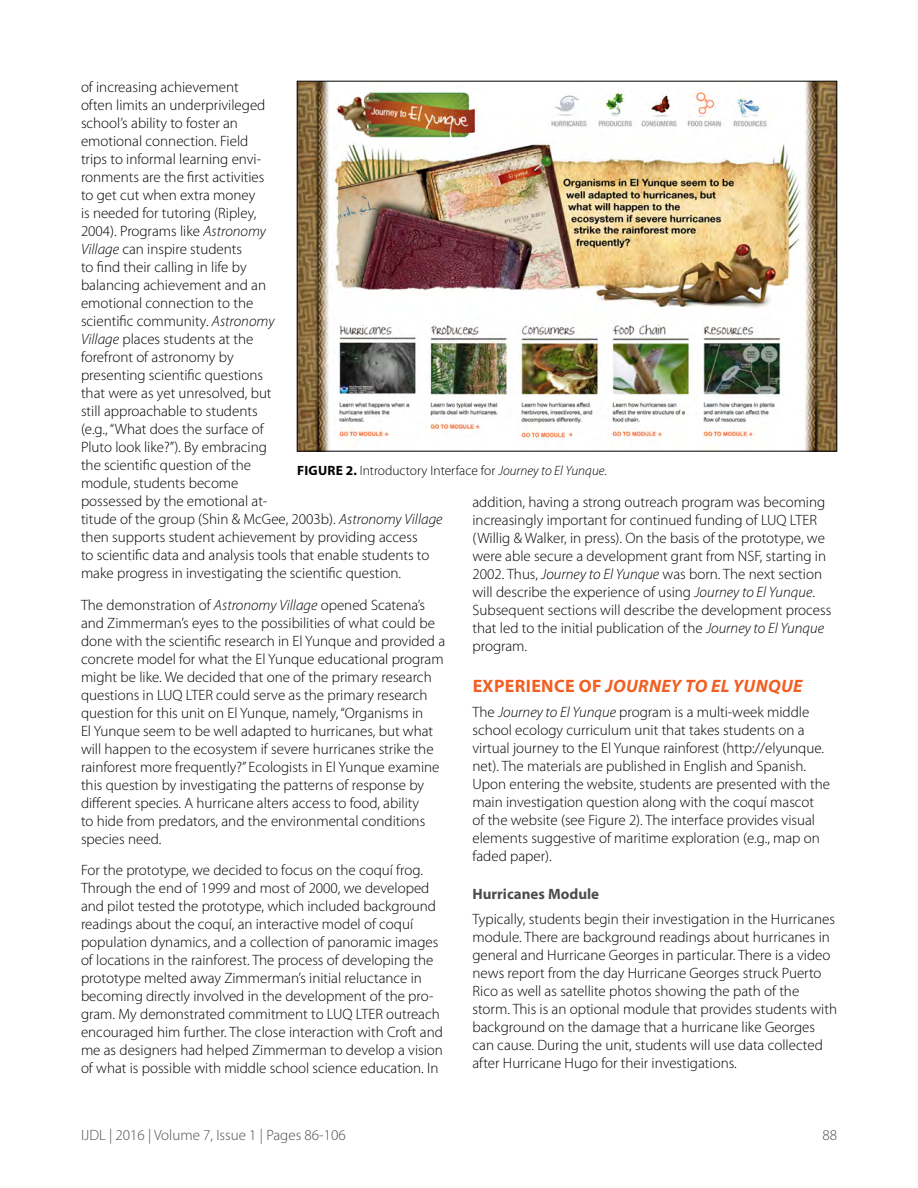
<style>
.page{position:relative;width:918px;height:1188px;background:#fff}
.page>*{position:absolute;margin:0;border:0;box-sizing:border-box;transform-origin:0 0}
.t1{font:italic 700 18px "Myriad Pro";letter-spacing:.02em;color:#f15f22}
.t2{font:300 15px/18px "Myriad Pro";color:#000}
.t3{font:300 15px "Myriad Pro";color:#4d4d4f}
.t4{font:700 15px "Myriad Pro";color:#4d4d4f}
.t5{font:300 13.5px "Myriad Pro";color:#000}
.s1{font-style:italic}
.s2{font-weight:700}
.s3{font-style:normal}
</style>
<div class="page">
<img style="left:299px;top:83px;width:536px;height:366px">
<p class="t2" style="left:81px;top:79px;width:363px">of increasing achievement<br>often limits an underprivileged<br>school’s ability to foster an<br>emotional connection. Field<br>trips to informal learning envi-<br>ronments are the first activities<br>to get cut when extra money<br>is needed for tutoring (Ripley,<br>2004). Programs like <span class="s1">Astronomy<br>Village</span> can inspire students<br>to find their calling in life by<br>balancing achievement and an<br>emotional connection to the<br>scientific community. <span class="s1">Astronomy<br>Village</span> places students at the<br>forefront of astronomy by<br>presenting scientific questions<br>that were as yet unresolved, but<br>still approachable to students<br>(e.g., “What does the surface of<br>Pluto look like?”). By embracing<br>the scientific question of the<br>module, students become<br>possessed by the emotional at-<br>titude of the group (Shin &amp; McGee, 2003b). <span class="s1">Astronomy Village </span>then supports student achievement by providing access<br>to scientific data and analysis tools that enable students to make progress in investigating the scientific question.</p>
<p class="t2" style="left:81px;top:596px;width:366px">The demonstration of <span class="s1">Astronomy Village</span> opened Scatena’s and Zimmerman’s eyes to the possibilities of what could be done with the scientific research in El Yunque and provided a concrete model for what the El Yunque educational program might be like. We decided that one of the primary research questions in LUQ LTER could serve as the primary research question for this unit on El Yunque, namely, “Organisms in<br>El Yunque seem to be well adapted to hurricanes, but what will happen to the ecosystem if severe hurricanes strike the rainforest more frequently?” Ecologists in El Yunque examine this question by investigating the patterns of response by different species. A hurricane alters access to food, ability<br>to hide from predators, and the environmental conditions species need.</p>
<p class="t2" style="left:81px;top:862px;width:363px">For the prototype, we decided to focus on the coquí frog.<br>Through the end of 1999 and most of 2000, we developed and pilot tested the prototype, which included background readings about the coquí, an interactive model of coquí population dynamics, and a collection of panoramic images of locations in the rainforest. The process of developing the prototype melted away Zimmerman’s initial reluctance in becoming directly involved in the development of the pro&shy;gram. My demonstrated commitment to LUQ LTER outreach encouraged him further. The close interaction with Croft and me as designers had helped Zimmerman to develop a vision of what is possible with middle school science education. In</p>
<p class="t5" style="left:297px;top:463px;width:311px"><span class="s2">FIGURE 2.</span> Introductory Interface for <span class="s1">Journey to El Yunque</span>.</p>
<p class="t2" style="left:472px;top:493px;width:360px">addition, having a strong outreach program was becoming increasingly important for continued funding of LUQ LTER (Willig &amp; Walker, in press). On the basis of the prototype, we were able secure a development grant from NSF, starting in 2002. Thus, <span class="s1">Journey to El Yunque</span> was born. The next section will describe the experience of using <span class="s1">Journey to El Yunque</span>.<br>Subsequent sections will describe the development process that led to the initial publication of the <span class="s1">Journey to El Yunque </span>program.</p>
<p class="t1" style="left:473px;top:676px;width:331px"><span class="s3">EXPERIENCE OF</span> JOURNEY TO EL YUNQUE</p>
<p class="t2" style="left:472px;top:703px;width:359px">The <span class="s1">Journey to El Yunque</span> program is a multi-week middle school ecology curriculum unit that takes students on a virtual journey to the El Yunque rainforest (http://elyunque. net). The materials are published in English and Spanish.<br>Upon entering the website, students are presented with the main investigation question along with the coquí mascot<br>of the website (see Figure 2). The interface provides visual elements suggestive of maritime exploration (e.g., map on faded paper).</p>
<p class="t4" style="left:472px;top:886px;width:128px">Hurricanes Module</p>
<p class="t2" style="left:472px;top:910px;width:366px">Typically, students begin their investigation in the Hurricanes module. There are background readings about hurricanes in general and Hurricane Georges in particular. There is a video news report from the day Hurricane Georges struck Puerto Rico as well as satellite photos showing the path of the storm. This is an optional module that provides students with background on the damage that a hurricane like Georges can cause. During the unit, students will use data collected after Hurricane Hugo for their investigations.</p>
<p class="t3" style="left:81px;top:1126px;width:266px">IJDL | 2016 | Volume 7, Issue 1 | Pages 86-106</p>
<p class="t3" style="left:822px;top:1126px;width:16px">88</p>
</div>
